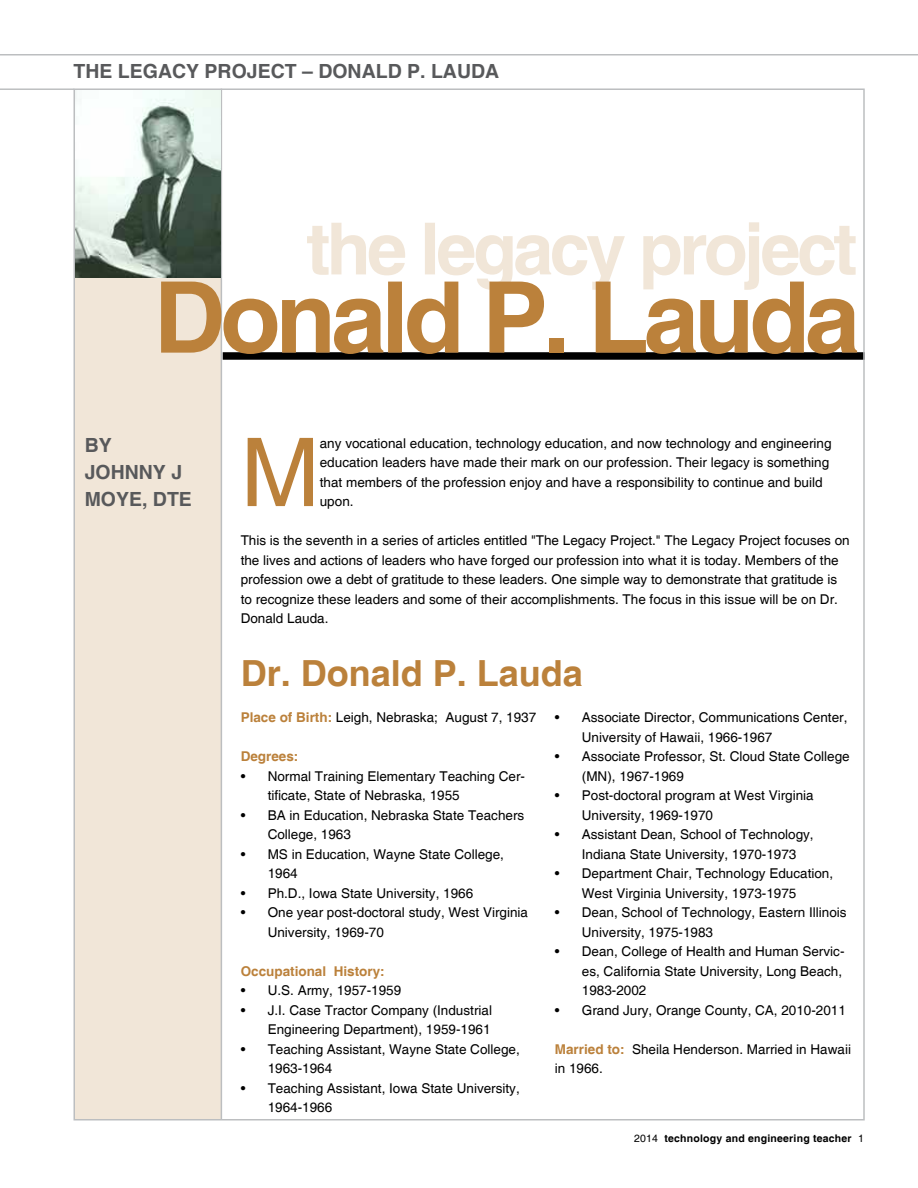
<style>
.page{position:relative;width:918px;height:1188px;background:#fff}
.page>*{position:absolute;margin:0;border:0;box-sizing:border-box;transform-origin:0 0}
.t1{font:700 99px "Helvetica";color:#bb813b}
.t2{font:94.95px "Helvetica";color:#bb813b}
.t3{font:700 72px "Helvetica";color:#f1e6d8}
.t4{font:700 36px "Helvetica";color:#bb813b}
.t5{font:700 19.5px/27px "Helvetica";color:#58595b}
.t6{font:13.5px/19.5px "Helvetica";color:#000}
.t7{font:700 13.5px "Helvetica";color:#bb813b}
.t8{font:700 10.5px "Helvetica";color:#000}
.s1{font-weight:700;color:#bb813b}
.s2{font-weight:400}
</style>
<div class="page">
<div style="left:74px;top:90px;width:147px;height:1029px;background:#f1e6d8"></div>
<hr style="left:0;top:54px;width:918px;height:2px;background:#bcbec0">
<hr style="left:0;top:88px;width:74px;height:2px;background:#bcbec0">
<div style="left:223px;top:352px;width:642px;height:8px;background:#000"></div>
<hr style="left:221px;top:89px;width:1px;height:1030px;background:#bcbec0">
<img style="left:75px;top:91px;width:146px;height:187px">
<h3 class="t5" style="left:74px;top:59px;width:427px">the legacy project – Donald P. lauda</h3>
<h3 class="t3" style="left:306px;top:205px;width:553px">the legacy project</h3>
<h1 class="t1" style="left:154px;top:257px;width:708px">Donald P. Lauda</h1>
<h3 class="t5" style="left:85px;top:433px;width:109px">By johnny j moye, dte</h3>
<h2 class="t2" style="left:241px;top:418px;width:81px">M</h2>
<p class="t6" style="left:320px;top:434px;width:513px">any vocational education, technology education, and now technology and engineering education leaders have made their mark on our profession. Their legacy is something that members of the profession enjoy and have a responsibility to continue and build upon.</p>
<p class="t6" style="left:241px;top:531px;width:611px">This is the seventh in a series of articles entitled "The Legacy Project." The Legacy Project focuses on the lives and actions of leaders who have forged our profession into what it is today. Members of the profession owe a debt of gratitude to these leaders. One simple way to demonstrate that gratitude is to recognize these leaders and some of their accomplishments. The focus in this issue will be on Dr.<br>Donald Lauda.</p>
<h3 class="t4" style="left:241px;top:651px;width:344px">Dr. Donald P. Lauda</h3>
<p class="t6" style="left:241px;top:708px;width:297px"><span class="s1">Place of Birth:</span> Leigh, Nebraska; August 7, 1937</p>
<p class="t7" style="left:241px;top:748px;width:59px">Degrees:</p>
<p class="t6" style="left:268px;top:767px;width:259px;text-indent:-27px">• Normal Training Elementary Teaching Cer&shy;tificate, State of Nebraska, 1955</p>
<p class="t6" style="left:268px;top:806px;width:258px;text-indent:-27px">• BA in Education, Nebraska State Teachers<br>College, 1963</p>
<p class="t6" style="left:268px;top:845px;width:238px;text-indent:-27px">• MS in Education, Wayne State College,<br>1964</p>
<p class="t6" style="left:241px;top:884px;width:234px">• Ph.D., Iowa State University, 1966</p>
<p class="t6" style="left:268px;top:903px;width:262px;text-indent:-27px">• One year post-doctoral study, West Virginia<br>University, 1969-70</p>
<p class="t7" style="left:241px;top:963px;width:146px">Occupational History:</p>
<p class="t6" style="left:241px;top:981px;width:162px">• U.S. Army, 1957-1959</p>
<p class="t6" style="left:241px;top:1001px;width:253px;text-align:right">• J.I. Case Tractor Company (Industrial<br>Engineering Department), 1959-1961</p>
<p class="t6" style="left:268px;top:1040px;width:254px;text-indent:-27px">• Teaching Assistant, Wayne State College,<br>1963-1964</p>
<p class="t6" style="left:268px;top:1079px;width:254px;text-indent:-27px">• Teaching Assistant, Iowa State University,<br>1964-1966</p>
<p class="t6" style="left:582px;top:708px;width:267px;text-indent:-27px">• Associate Director, Communications Center,<br>University of Hawaii, 1966-1967</p>
<p class="t6" style="left:582px;top:747px;width:269px;text-indent:-27px">• Associate Professor, St. Cloud State College (MN), 1967-1969</p>
<p class="t6" style="left:582px;top:786px;width:233px;text-indent:-27px">• Post-doctoral program at West Virginia<br>University, 1969-1970</p>
<p class="t6" style="left:582px;top:825px;width:233px;text-indent:-27px">• Assistant Dean, School of Technology,<br>Indiana State University, 1970-1973</p>
<p class="t6" style="left:582px;top:864px;width:253px;text-indent:-27px">• Department Chair, Technology Education,<br>West Virginia University, 1973-1975</p>
<p class="t6" style="left:582px;top:903px;width:266px;text-indent:-27px">• Dean, School of Technology, Eastern Illinois<br>University, 1975-1983</p>
<p class="t6" style="left:582px;top:942px;width:264px;text-indent:-27px">• Dean, College of Health and Human Servic&shy;es, California State University, Long Beach,<br>1983-2002</p>
<p class="t6" style="left:555px;top:1001px;width:293px">• Grand Jury, Orange County, CA, 2010-2011</p>
<p class="t6" style="left:555px;top:1040px;width:298px"><span class="s1">Married to:</span> Sheila Henderson. Married in Hawaii in 1966.</p>
<p class="t8" style="left:634px;top:1132px;width:231px"><span class="s2">2014</span> technology and engineering teacher <span class="s2">1</span></p>
</div>
